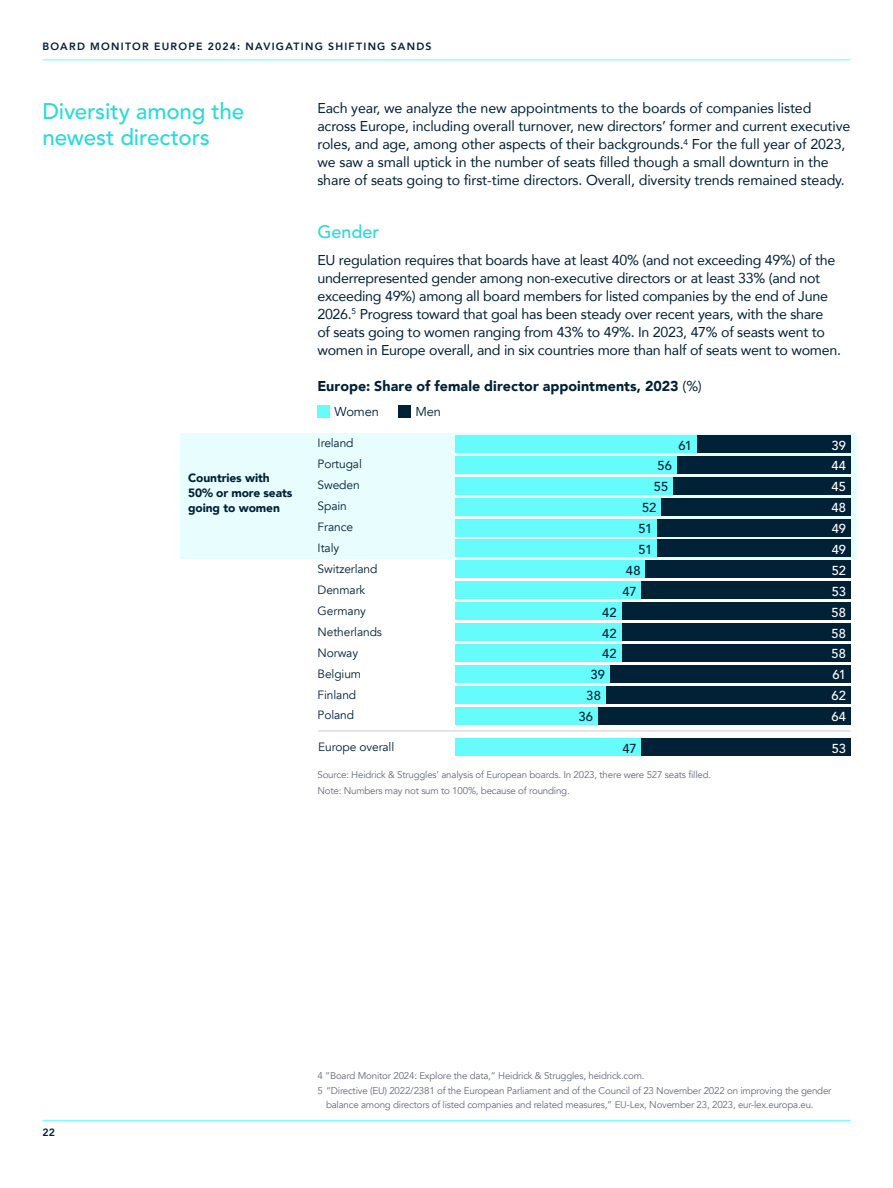
<style>
.page{position:relative;width:893px;height:1188px;background:#fff}
.page>*{position:absolute;margin:0;border:0;box-sizing:border-box;transform-origin:0 0}
.t1{font:500 22.5px/25.5px "Avenir";letter-spacing:-.01em;color:#2cdada}
.t2{font:500 18px "Avenir";color:#2cdada}
.t3{font:14.25px/18px "Avenir";letter-spacing:-.02em;color:#002136}
.t4{font:900 14.25px "Avenir";letter-spacing:.005em;color:#002136}
.t5{font:500 12.9px "Avenir";letter-spacing:.01em;color:#002136}
.t6{font:500 12.9px "Avenir";letter-spacing:.01em;color:#fff}
.t7{font:12.9px "Avenir";letter-spacing:-.01em;color:#002136}
.t8{font:12px/21px "Avenir";letter-spacing:-.01em;color:#002136}
.t9{font:900 12px/15px "Avenir";letter-spacing:-.01em;color:#002136}
.t10{font:800 10.5px "Avenir";letter-spacing:.12em;color:#002136}
.t11{font:9.75px/15.6px "Avenir";letter-spacing:-.02em;color:#646a7c}
.s1{font-weight:400}
</style>
<div class="page">
<div style="left:180px;top:433px;width:677px;height:126px;background:#e8fefe"></div>
<div style="left:455px;top:436px;width:395px;height:17px;background:#002136"></div>
<div style="left:455px;top:436px;width:241px;height:17px;background:#66fcfc"></div>
<div style="left:455px;top:603px;width:395px;height:17px;background:#002136"></div>
<div style="left:455px;top:603px;width:166px;height:17px;background:#66fcfc"></div>
<div style="left:455px;top:519px;width:395px;height:17px;background:#002136"></div>
<div style="left:455px;top:519px;width:202px;height:17px;background:#66fcfc"></div>
<div style="left:455px;top:686px;width:395px;height:17px;background:#002136"></div>
<div style="left:455px;top:686px;width:150px;height:17px;background:#66fcfc"></div>
<div style="left:455px;top:477px;width:395px;height:17px;background:#002136"></div>
<div style="left:455px;top:477px;width:217px;height:17px;background:#66fcfc"></div>
<div style="left:455px;top:644px;width:395px;height:17px;background:#002136"></div>
<div style="left:455px;top:644px;width:166px;height:17px;background:#66fcfc"></div>
<div style="left:455px;top:561px;width:395px;height:17px;background:#002136"></div>
<div style="left:455px;top:561px;width:190px;height:17px;background:#66fcfc"></div>
<div style="left:455px;top:739px;width:395px;height:17px;background:#002136"></div>
<div style="left:455px;top:739px;width:186px;height:17px;background:#66fcfc"></div>
<div style="left:455px;top:456px;width:395px;height:17px;background:#002136"></div>
<div style="left:455px;top:456px;width:221px;height:17px;background:#66fcfc"></div>
<div style="left:455px;top:624px;width:395px;height:17px;background:#002136"></div>
<div style="left:455px;top:624px;width:166px;height:17px;background:#66fcfc"></div>
<div style="left:455px;top:540px;width:395px;height:17px;background:#002136"></div>
<div style="left:455px;top:540px;width:202px;height:17px;background:#66fcfc"></div>
<div style="left:455px;top:707px;width:395px;height:17px;background:#002136"></div>
<div style="left:455px;top:707px;width:142px;height:17px;background:#66fcfc"></div>
<div style="left:455px;top:498px;width:395px;height:17px;background:#002136"></div>
<div style="left:455px;top:498px;width:206px;height:17px;background:#66fcfc"></div>
<div style="left:455px;top:665px;width:395px;height:17px;background:#002136"></div>
<div style="left:455px;top:665px;width:154px;height:17px;background:#66fcfc"></div>
<div style="left:455px;top:582px;width:395px;height:17px;background:#002136"></div>
<div style="left:455px;top:582px;width:186px;height:17px;background:#66fcfc"></div>
<div style="left:317px;top:405px;width:13px;height:13px;background:#66fcfc"></div>
<div style="left:399px;top:405px;width:12px;height:13px;background:#002136"></div>
<hr style="left:318px;top:731px;width:532px;height:1px;background:#ccc">
<hr style="left:43px;top:59px;width:807px;height:1px;background:#66fcfc">
<hr style="left:43px;top:1120px;width:807px;height:1px;background:#66fcfc">
<p class="t10" style="left:43px;top:38px;width:390px">BOARD MONITOR EUROPE 2024: NAVIGATING SHIFTING SANDS</p>
<h1 class="t1" style="left:42px;top:100px;width:203px">Diversity among the newest directors</h1>
<p class="t9" style="left:188px;top:470px;width:106px">Countries with<br>50% or more seats going to women</p>
<p class="t3" style="left:317px;top:99px;width:534px">Each year, we analyze the new appointments to the boards of companies listed across Europe, including overall turnover, new directors’ former and current executive roles, and age, among other aspects of their backgrounds.<sup>4</sup> For the full year of 2023, we saw a small uptick in the number of seats filled though a small downturn in the share of seats going to first-time directors. Overall, diversity trends remained steady.</p>
<p class="t2" style="left:317px;top:219px;width:63px">Gender</p>
<p class="t3" style="left:317px;top:251px;width:525px">EU regulation requires that boards have at least 40% (and not exceeding 49%) of the underrepresented gender among non-executive directors or at least 33% (and not exceeding 49%) among all board members for listed companies by the end of June 2026.<sup>5</sup> Progress toward that goal has been steady over recent years, with the share<br>of seats going to women ranging from 43% to 49%. In 2023, 47% of seasts went to women in Europe overall, and in six countries more than half of seats went to women.</p>
<p class="t4" style="left:317px;top:374px;width:386px">Europe: Share of female director appointments, 2023 <span class="s1">(%)</span></p>
<p class="t7" style="left:334px;top:404px;width:46px">Women</p>
<p class="t7" style="left:416px;top:404px;width:27px">Men</p>
<p class="t8" style="left:318px;top:433px;width:66px">Ireland<br>Portugal<br>Sweden<br>Spain<br>France<br>Italy<br>Switzerland<br>Denmark<br>Germany<br>Netherlands<br>Norway<br>Belgium<br>Finland<br>Poland</p>
<p class="t8" style="left:318px;top:737px;width:77px">Europe overall</p>
<p class="t5" style="left:678px;top:436px;width:15px">61</p>
<p class="t6" style="left:832px;top:436px;width:16px">39</p>
<p class="t5" style="left:658px;top:456px;width:16px">56</p>
<p class="t6" style="left:831px;top:456px;width:16px">44</p>
<p class="t5" style="left:654px;top:477px;width:16px">55</p>
<p class="t6" style="left:831px;top:477px;width:16px">45</p>
<p class="t5" style="left:642px;top:498px;width:16px">52</p>
<p class="t6" style="left:831px;top:498px;width:16px">48</p>
<p class="t5" style="left:639px;top:519px;width:15px">51</p>
<p class="t6" style="left:832px;top:519px;width:16px">49</p>
<p class="t5" style="left:639px;top:540px;width:15px">51</p>
<p class="t6" style="left:832px;top:540px;width:16px">49</p>
<p class="t5" style="left:626px;top:561px;width:16px">48</p>
<p class="t6" style="left:832px;top:561px;width:16px">52</p>
<p class="t5" style="left:622px;top:582px;width:16px">47</p>
<p class="t6" style="left:832px;top:582px;width:16px">53</p>
<p class="t5" style="left:602px;top:603px;width:16px">42</p>
<p class="t6" style="left:832px;top:603px;width:16px">58</p>
<p class="t5" style="left:602px;top:624px;width:16px">42</p>
<p class="t6" style="left:832px;top:624px;width:16px">58</p>
<p class="t5" style="left:602px;top:644px;width:16px">42</p>
<p class="t6" style="left:832px;top:644px;width:16px">58</p>
<p class="t5" style="left:590px;top:665px;width:16px">39</p>
<p class="t6" style="left:832px;top:665px;width:15px">61</p>
<p class="t5" style="left:586px;top:686px;width:16px">38</p>
<p class="t6" style="left:832px;top:686px;width:16px">62</p>
<p class="t5" style="left:578px;top:707px;width:16px">36</p>
<p class="t6" style="left:831px;top:707px;width:16px">64</p>
<p class="t5" style="left:622px;top:739px;width:16px">47</p>
<p class="t6" style="left:832px;top:739px;width:16px">53</p>
<p class="t11" style="left:317px;top:767px;width:395px">Source: Heidrick &amp; Struggles’ analysis of European boards. In 2023, there were 527 seats filled.<br>Note: Numbers may not sum to 100%, because of rounding.</p>
<p class="t10" style="left:43px;top:1124px;width:14px">22</p>
<p class="t11" style="left:317px;top:1068px;width:515px">4 “Board Monitor 2024: Explore the data,” Heidrick &amp; Struggles, heidrick.com.<br>5 “Directive (EU) 2022/2381 of the European Parliament and of the Council of 23 November 2022 on improving the gender</p>
<p class="t11" style="left:326px;top:1097px;width:489px">balance among directors of listed companies and related measures,” EU-Lex, November 23, 2023, eur-lex.europa.eu.</p>
</div>
